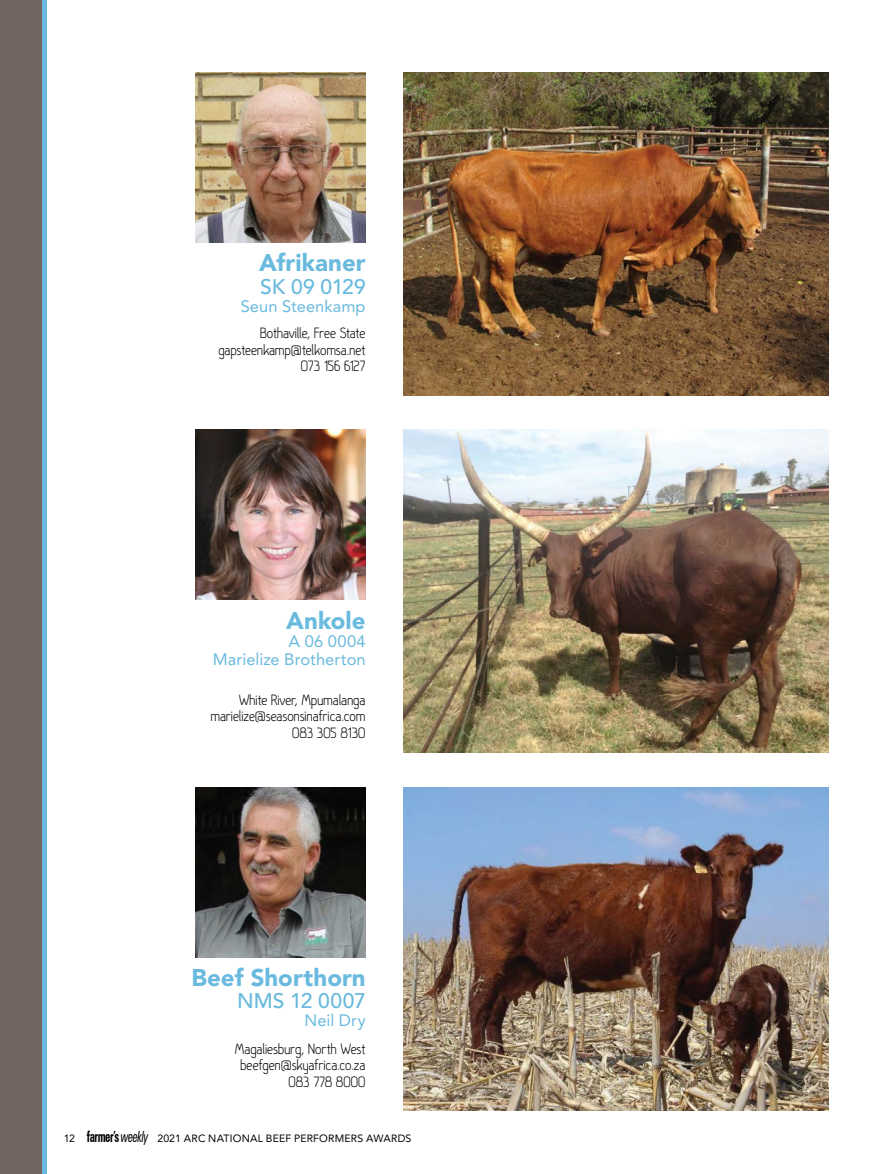
<style>
.page{position:relative;width:893px;height:1174px;background:#fff}
.page>*{position:absolute;margin:0;border:0;box-sizing:border-box;transform-origin:0 0}
.t1{font:900 24px "Avenir LT Std";letter-spacing:.005em;color:#69bade}
.t2{font:500 21px "Avenir LT Std";letter-spacing:-.005em;color:#69bade}
.t3{font:300 16.5px/16.5px "Hallosans";letter-spacing:-.02em;color:#000;text-align:right}
.t4{font:16.5px/18px "Avenir LT Std";letter-spacing:.005em;color:#69bade;text-align:right}
.t5{font:10.5px "Avenir LT Std";letter-spacing:.015em;color:#000}
.s1{font-family:"Zurich BT";font-weight:700;font-stretch:condensed;font-size:15.45px}
.s2{font-family:"Zurich BT";font-style:italic;font-stretch:condensed;font-size:15.45px}
</style>
<div class="page">
<div style="left:0;top:0;width:43px;height:1174px;background:#726562"></div>
<hr style="left:43px;top:0;width:4px;height:1174px;background:#69bade">
<img style="left:404px;top:72px;width:425px;height:323px">
<img style="left:404px;top:430px;width:425px;height:323px">
<img style="left:404px;top:787px;width:425px;height:323px">
<img style="left:196px;top:430px;width:170px;height:170px">
<img style="left:196px;top:72px;width:170px;height:170px">
<img style="left:196px;top:787px;width:170px;height:170px">
<p class="t1" style="left:259px;top:248px;width:108px">Afrikaner</p>
<p class="t2" style="left:260px;top:274px;width:107px">SK 09 0129</p>
<p class="t4" style="left:241px;top:297px;width:126px">Seun Steenkamp</p>
<p class="t3" style="left:218px;top:325px;width:149px">Bothaville, Free State gapsteenkamp@telkomsa.net<br>073 156 6127</p>
<p class="t1" style="left:286px;top:606px;width:81px">Ankole</p>
<p class="t4" style="left:213px;top:632px;width:154px">A 06 0004<br>Marielize Brotherton</p>
<p class="t3" style="left:211px;top:691px;width:156px">White River, Mpumalanga marielize@seasonsinafrica.com<br>083 305 8130</p>
<p class="t1" style="left:191px;top:963px;width:176px">Beef Shorthorn</p>
<p class="t2" style="left:237px;top:989px;width:130px">NMS 12 0007</p>
<p class="t4" style="left:304px;top:1011px;width:63px">Neil Dry</p>
<p class="t3" style="left:235px;top:1040px;width:132px">Magaliesburg, North West beefgen@skyafrica.co.za<br>083 778 8000</p>
<p class="t5" style="left:64px;top:1132px;width:349px">12 <span class="s1">farmer’s</span><span class="s2">weekly</span> 2021 ARC NATIONAL BEEF PERFORMERS AWARDS</p>
</div>
